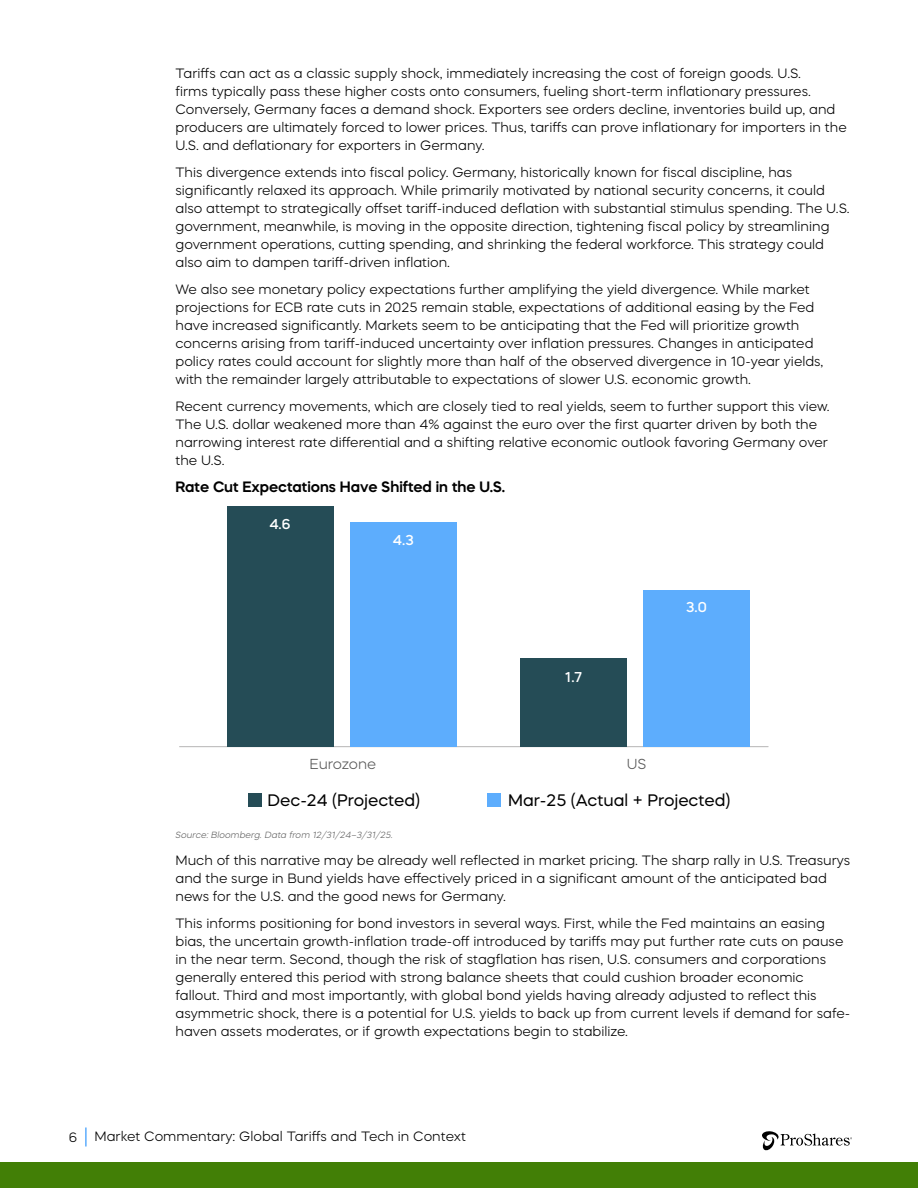
<style>
.page{position:relative;width:918px;height:1188px;background:#fff}
.page>*{position:absolute;margin:0;border:0;box-sizing:border-box;transform-origin:0 0}
.t1{font:16.65px "Mazzard H";color:#000}
.t2{font:600 15px "Mazzard H";color:#000}
.t3{font:300 14.4px "Mazzard H";letter-spacing:-.005em;color:#595959}
.t4{font:500 14.25px "Mazzard H";color:#fff}
.t5{font:300 13.5px/18px "Mazzard H";color:#000}
.t6{font:italic 300 9px "Mazzard H";color:#646464}
</style>
<div class="page">
<div style="left:0;top:1162px;width:918px;height:26px;background:#427f06"></div>
<svg style="left:762px;top:1131px;width:90px;height:20px"></svg>
<hr style="left:85px;top:1127px;width:2px;height:20px;background:#5dadfd">
<hr style="left:179px;top:746px;width:589px;height:1px;background:#bfbebe">
<div style="left:350px;top:522px;width:106px;height:225px;background:#5dadfd"></div>
<div style="left:644px;top:590px;width:106px;height:157px;background:#5dadfd"></div>
<div style="left:227px;top:506px;width:106px;height:241px;background:#254c56"></div>
<div style="left:521px;top:658px;width:106px;height:89px;background:#254c56"></div>
<div style="left:248px;top:793px;width:13px;height:14px;background:#254c56"></div>
<div style="left:487px;top:793px;width:14px;height:14px;background:#5dadfd"></div>
<p class="t5" style="left:176px;top:64px;width:673px">Tariffs can act as a classic supply shock, immediately increasing the cost of foreign goods. U.S.<br>firms typically pass these higher costs onto consumers, fueling short-term inflationary pressures.<br>Conversely, Germany faces a demand shock. Exporters see orders decline, inventories build up, and producers are ultimately forced to lower prices. Thus, tariffs can prove inflationary for importers in the U.S. and deflationary for exporters in Germany.</p>
<p class="t5" style="left:176px;top:163px;width:676px">This divergence extends into fiscal policy. Germany, historically known for fiscal discipline, has significantly relaxed its approach. While primarily motivated by national security concerns, it could also attempt to strategically offset tariff-induced deflation with substantial stimulus spending. The U.S. government, meanwhile, is moving in the opposite direction, tightening fiscal policy by streamlining government operations, cutting spending, and shrinking the federal workforce. This strategy could also aim to dampen tariff-driven inflation.</p>
<p class="t5" style="left:176px;top:280px;width:649px">We also see monetary policy expectations further amplifying the yield divergence. While market projections for ECB rate cuts in 2025 remain stable, expectations of additional easing by the Fed have increased significantly. Markets seem to be anticipating that the Fed will prioritize growth concerns arising from tariff-induced uncertainty over inflation pressures. Changes in anticipated policy rates could account for slightly more than half of the observed divergence in 10-year yields, with the remainder largely attributable to expectations of slower U.S. economic growth.</p>
<p class="t5" style="left:176px;top:397px;width:656px">Recent currency movements, which are closely tied to real yields, seem to further support this view.<br>The U.S. dollar weakened more than 4% against the euro over the first quarter driven by both the narrowing interest rate differential and a shifting relative economic outlook favoring Germany over the U.S.</p>
<p class="t2" style="left:176px;top:477px;width:331px">Rate Cut Expectations Have Shifted in the U.S.</p>
<p class="t4" style="left:269px;top:515px;width:23px">4.6</p>
<p class="t4" style="left:393px;top:531px;width:22px">4.3</p>
<p class="t4" style="left:565px;top:668px;width:19px">1.7</p>
<p class="t3" style="left:310px;top:755px;width:68px">Eurozone</p>
<p class="t3" style="left:627px;top:755px;width:21px">US</p>
<p class="t4" style="left:686px;top:597px;width:22px">3.0</p>
<p class="t1" style="left:267px;top:790px;width:154px">Dec-24 (Projected)</p>
<p class="t1" style="left:508px;top:790px;width:224px">Mar-25 (Actual + Projected)</p>
<p class="t6" style="left:176px;top:829px;width:219px">Source: Bloomberg. Data from 12/31/24–3/31/25.</p>
<p class="t5" style="left:176px;top:851px;width:676px">Much of this narrative may be already well reflected in market pricing. The sharp rally in U.S. Treasurys and the surge in Bund yields have effectively priced in a significant amount of the anticipated bad news for the U.S. and the good news for Germany.</p>
<p class="t5" style="left:176px;top:914px;width:676px">This informs positioning for bond investors in several ways. First, while the Fed maintains an easing bias, the uncertain growth-inflation trade-off introduced by tariffs may put further rate cuts on pause in the near term. Second, though the risk of stagflation has risen, U.S. consumers and corporations generally entered this period with strong balance sheets that could cushion broader economic fallout. Third and most importantly, with global bond yields having already adjusted to reflect this asymmetric shock, there is a potential for U.S. yields to back up from current levels if demand for safe&shy;haven assets moderates, or if growth expectations begin to stabilize.</p>
<p class="t5" style="left:69px;top:1128px;width:10px">6</p>
<p class="t5" style="left:94px;top:1128px;width:373px">Market Commentary: Global Tariffs and Tech in Context</p>
</div>
